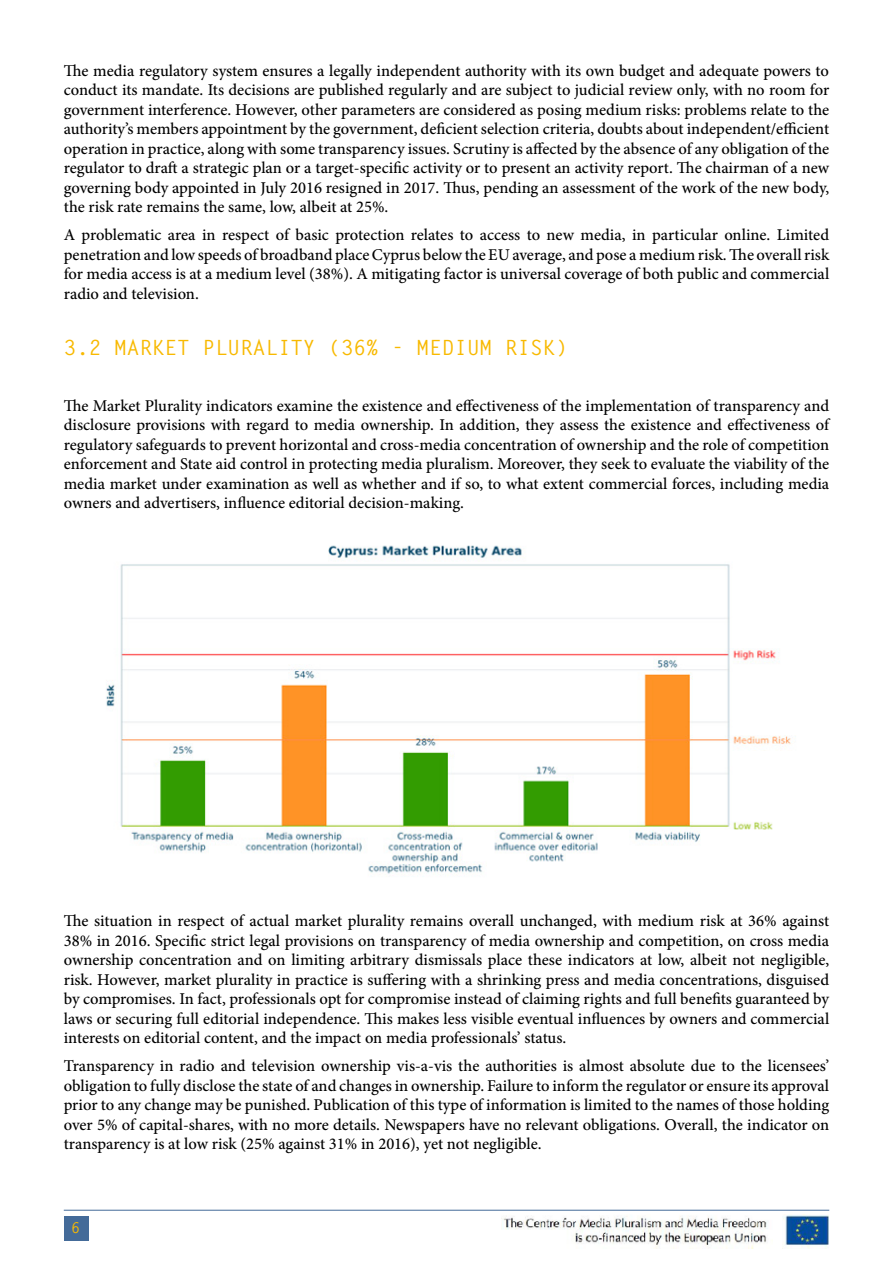
<style>
.page{position:relative;width:893px;height:1263px;background:#fff}
.page>*{position:absolute;margin:0;border:0;box-sizing:border-box;transform-origin:0 0}
.Body{font:700 21px "Letter Gothic Std";color:#f8b900}
.Body-2{font:500 16.5px/19.5px "Minion Pro";color:#000;text-align:justify}
.t1{font:700 15px "Letter Gothic Std";color:#f8b900}
</style>
<div class="page">
<hr style="left:64px;top:1210px;width:765px;height:1px;background:#446b99">
<div style="left:64px;top:1216px;width:24px;height:24px;background:#446b99"></div>
<img style="left:502px;top:1214px;width:327px;height:34px">
<img style="left:106px;top:545px;width:690px;height:329px">
<p class="Body-2" style="left:64px;top:61px;width:767px">The media regulatory system ensures a legally independent authority with its own budget and adequate powers to conduct its mandate. Its decisions are published regularly and are subject to judicial review only, with no room for government interference. However, other parameters are considered as posing medium risks: problems relate to the authority’s members appointment by the government, deficient selection criteria, doubts about independent/efficient operation in practice, along with some transparency issues. Scrutiny is affected by the absence of any obligation of the regulator to draft a strategic plan or a target-specific activity or to present an activity report. The chairman of a new governing body appointed in July 2016 resigned in 2017. Thus, pending an assessment of the work of the new body, the risk rate remains the same, low, albeit at 25%.</p>
<p class="Body-2" style="left:64px;top:225px;width:767px">A problematic area in respect of basic protection relates to access to new media, in particular online. Limited penetration and low speeds of broadband place Cyprus below the EU average, and pose a medium risk. The overall risk for media access is at a medium level (38%). A mitigating factor is universal coverage of both public and commercial radio and television.</p>
<p class="Body" style="left:64px;top:334px;width:506px">3.2 MARKET PLURALITY (36% - MEDIUM RISK)</p>
<p class="Body-2" style="left:64px;top:396px;width:767px">The Market Plurality indicators examine the existence and effectiveness of the implementation of transparency and disclosure provisions with regard to media ownership. In addition, they assess the existence and effectiveness of regulatory safeguards to prevent horizontal and cross-media concentration of ownership and the role of competition enforcement and State aid control in protecting media pluralism. Moreover, they seek to evaluate the viability of the media market under examination as well as whether and if so, to what extent commercial forces, including media owners and advertisers, influence editorial decision-making.</p>
<p class="Body-2" style="left:64px;top:911px;width:767px">The situation in respect of actual market plurality remains overall unchanged, with medium risk at 36% against 38% in 2016. Specific strict legal provisions on transparency of media ownership and competition, on cross media ownership concentration and on limiting arbitrary dismissals place these indicators at low, albeit not negligible, risk. However, market plurality in practice is suffering with a shrinking press and media concentrations, disguised by compromises. In fact, professionals opt for compromise instead of claiming rights and full benefits guaranteed by laws or securing full editorial independence. This makes less visible eventual influences by owners and commercial interests on editorial content, and the impact on media professionals’ status.</p>
<p class="Body-2" style="left:64px;top:1056px;width:767px">Transparency in radio and television ownership vis-a-vis the authorities is almost absolute due to the licensees’ obligation to fully disclose the state of and changes in ownership. Failure to inform the regulator or ensure its approval prior to any change may be punished. Publication of this type of information is limited to the names of those holding over 5% of capital-shares, with no more details. Newspapers have no relevant obligations. Overall, the indicator on transparency is at low risk (25% against 31% in 2016), yet not negligible.</p>
<p class="t1" style="left:71px;top:1219px;width:10px">6</p>
</div>
